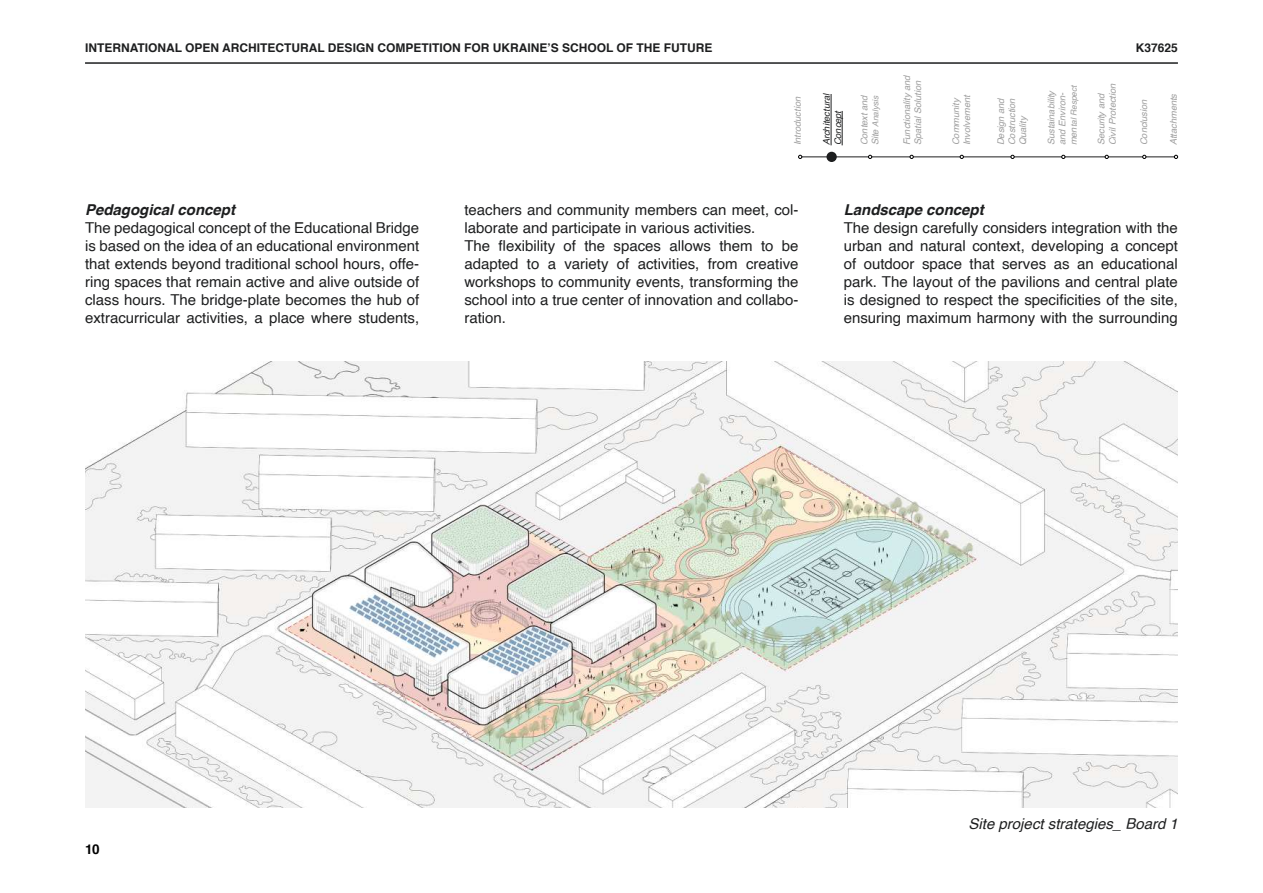
<style>
.page{position:relative;width:1263px;height:893px;background:#fff}
.page>*{position:absolute;margin:0;border:0;box-sizing:border-box;transform-origin:0 0}
.t1{font:15px/18px "Helvetica";color:#1d1e1f;text-align:justify}
.t2{font:15px "Helvetica 2";color:#1d1e1f}
.t3{font:italic 700 15px "Helvetica";color:#1d1e1f}
.t4{font:italic 15px "Helvetica";color:#1d1e1f}
.t5{font:700 13.5px "Helvetica";color:#000}
.t6{font:700 12px "Helvetica";color:#1d1e1f}
.t7{font:italic 9.3px/11.1px "Helvetica";color:#9e9e9e}
.t8{font:italic 9.3px/11.1px "Helvetica";color:#1d1e1f}
.t9{font:italic 8.4px "Helvetica";color:#9e9e9e}
.s1{font-size:9.3px}
</style>
<div class="page">
<hr style="left:85px;top:62px;width:1093px;height:2px;background:#1d1e1f">
<div style="left:826px;top:152px;width:11px;height:10px;background:#1d1e1f;border-radius:50%"></div>
<hr style="left:799px;top:157px;width:377px;height:1px;background:#1d1e1f">
<svg style="left:798px;top:155px;width:4px;height:4px"></svg>
<svg style="left:868px;top:155px;width:4px;height:4px"></svg>
<svg style="left:960px;top:155px;width:4px;height:4px"></svg>
<svg style="left:1061px;top:155px;width:4px;height:4px"></svg>
<svg style="left:1105px;top:155px;width:4px;height:4px"></svg>
<svg style="left:1142px;top:155px;width:4px;height:4px"></svg>
<svg style="left:1174px;top:155px;width:4px;height:4px"></svg>
<hr style="left:831px;top:94px;width:1px;height:51px;background:#1d1e1f">
<hr style="left:842px;top:111px;width:1px;height:34px;background:#1d1e1f">
<img style="left:85px;top:361px;width:1093px;height:447px">
<p class="t6" style="left:85px;top:38px;width:629px">INTERNATIONAL OPEN ARCHITECTURAL DESIGN COMPETITION FOR UKRAINE’S SCHOOL OF THE FUTURE</p>
<p class="t6" style="left:1136px;top:38px;width:44px">K37625</p>
<p class="t3" style="left:85px;top:198px;width:152px">Pedagogical concept</p>
<p class="t1" style="left:85px;top:220px;width:336px">The pedagogical concept of the Educational Bridge is based on the idea of an educational environment that extends beyond traditional school hours, offe&shy;ring spaces that remain active and alive outside of class hours. The bridge-plate becomes the hub of extracurricular activities, a place where students,</p>
<p class="t7" style="left:901px;top:145px;width:72px;rotate:-90deg">Functionality and<br>Spatial Solution</p>
<p class="t7" style="left:1096px;top:145px;width:63px;rotate:-90deg">Security and<br>Civil Protection</p>
<p class="t8" style="left:821px;top:145px;width:54px;rotate:-90deg">Architectural<br>Concept</p>
<p class="t7" style="left:1046px;top:145px;width:57px;rotate:-90deg">Sustainability and Environ-</p>
<p class="t9" style="left:1067px;top:145px;width:62px;rotate:-90deg"><span class="s1">men</span>tal Respect</p>
<p class="t7" style="left:950px;top:145px;width:52px;rotate:-90deg">Community<br>Involvement</p>
<p class="t7" style="left:995px;top:145px;width:49px;text-align:justify;rotate:-90deg">Design and Costruction Quality</p>
<p class="t7" style="left:792px;top:145px;width:50px;rotate:-90deg">Introduction</p>
<p class="t7" style="left:859px;top:145px;width:52px;rotate:-90deg">Context and</p>
<p class="t9" style="left:869px;top:145px;width:52px;rotate:-90deg"><span class="s1">Site</span> Analysis</p>
<p class="t7" style="left:1139px;top:145px;width:47px;rotate:-90deg">Conclusion</p>
<p class="t7" style="left:1168px;top:145px;width:53px;rotate:-90deg">Attachments</p>
<p class="t1" style="left:464px;top:202px;width:336px">teachers and community members can meet, col&shy;laborate and participate in various activities.</p>
<p class="t2" style="left:464px;top:235px;width:336px">The flexibility of the spaces allows them to be</p>
<p class="t1" style="left:464px;top:256px;width:336px">adapted to a variety of activities, from creative workshops to community events, transforming the school into a true center of innovation and collabo&shy;ration.</p>
<p class="t3" style="left:844px;top:198px;width:142px">Landscape concept</p>
<p class="t1" style="left:844px;top:220px;width:336px">The design carefully considers integration with the urban and natural context, developing a concept of outdoor space that serves as an educational park. The layout of the pavilions and central plate</p>
<p class="t2" style="left:844px;top:289px;width:336px">is designed to respect the specificities of the site,</p>
<p class="t1" style="left:844px;top:310px;width:336px">ensuring maximum harmony with the surrounding</p>
<p class="t5" style="left:85px;top:839px;width:16px">10</p>
<p class="t4" style="left:969px;top:812px;width:211px">Site project strategies_ Board 1</p>
</div>
